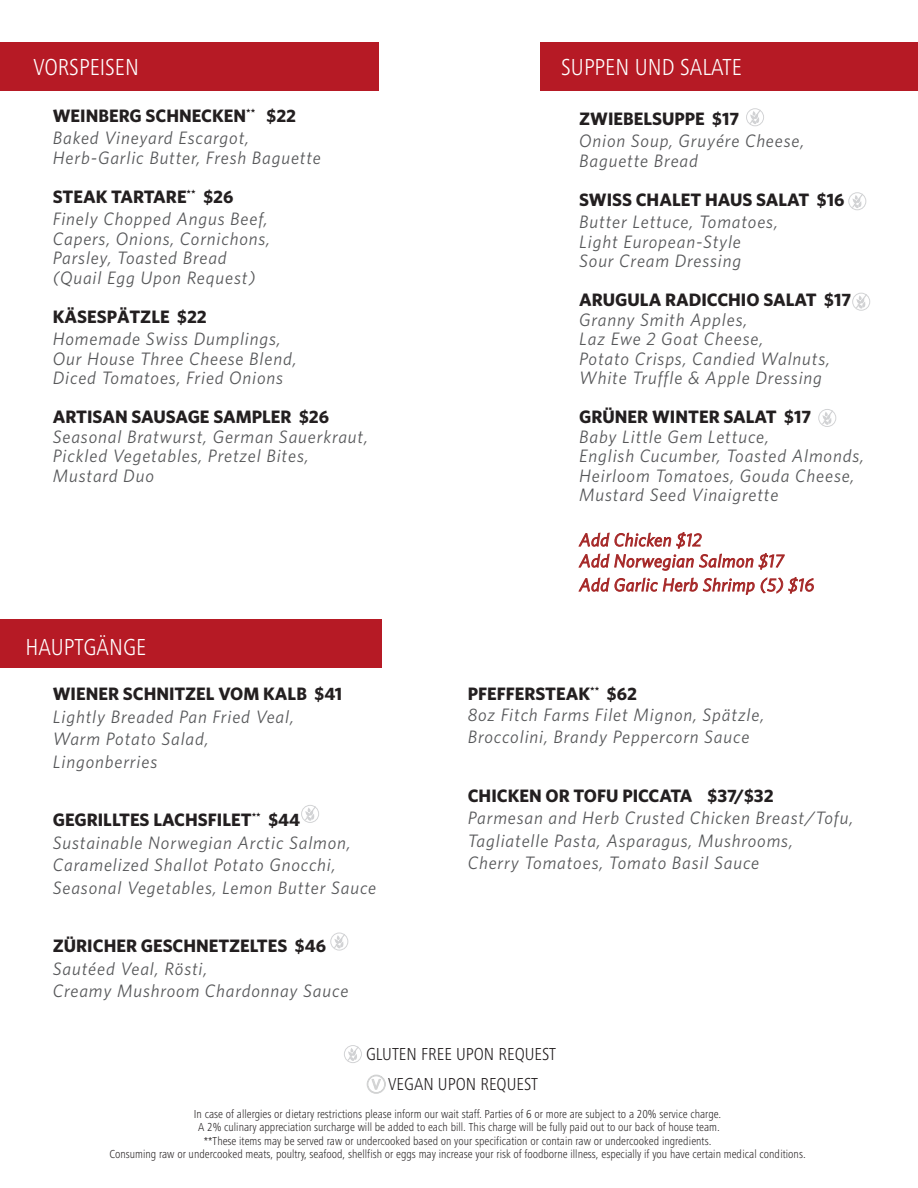
<style>
.page{position:relative;width:918px;height:1188px;background:#fff}
.page>*{position:absolute;margin:0;border:0;box-sizing:border-box;transform-origin:0 0}
.t1{font:300 condensed 24px "Frutiger Next";color:#fff}
.t2{font:italic 18px/19.5px "Whitney";letter-spacing:.05em;color:#57585a}
.t3{font:700 18px "Whitney";color:#231f20}
.t4{font:italic 18px/21.1px "Whitney";letter-spacing:.025em;color:#b61a25}
.t5{font:300 condensed 18px/30px "Frutiger Next";color:#231f20}
.t6{font:300 condensed 12px/13.5px "Frutiger Next";color:#2b2728;text-align:center}
.s1{font-weight:700;font-style:normal;color:#231f20}
.s2{font-family:"Koz Go Pr 6 N";font-weight:400;font-stretch:normal;font-size:19.5px;color:#d1d2d4}
</style>
<div class="page">
<div style="left:0;top:42px;width:378px;height:48px;background:#b61a25"></div>
<svg style="left:579px;top:532px;width:206px;height:39px"></svg>
<svg style="left:579px;top:578px;width:176px;height:17px"></svg>
<svg style="left:761px;top:577px;width:53px;height:17px"></svg>
<div style="left:541px;top:42px;width:377px;height:48px;background:#b61a25"></div>
<svg style="left:344px;top:1045px;width:18px;height:18px"></svg>
<svg style="left:367px;top:1074px;width:19px;height:20px"></svg>
<svg style="left:848px;top:192px;width:18px;height:18px"></svg>
<svg style="left:852px;top:293px;width:18px;height:18px"></svg>
<div style="left:0;top:620px;width:382px;height:48px;background:#b61a25"></div>
<svg style="left:330px;top:933px;width:18px;height:18px"></svg>
<svg style="left:301px;top:805px;width:18px;height:18px"></svg>
<svg style="left:818px;top:409px;width:18px;height:18px"></svg>
<svg style="left:746px;top:108px;width:18px;height:18px"></svg>
<h1 class="t1" style="left:33px;top:53px;width:107px">VORSPEISEN</h1>
<p class="t2" style="left:53px;top:104px;width:245px;line-height:22.5px"><span class="s1">WEINBERG SCHNECKEN</span><sup>**</sup> <span class="s1">$22<br></span>Baked Vineyard Escargot,</p>
<p class="t2" style="left:53px;top:138px;width:270px;line-height:39px">Herb-Garlic Butter, Fresh Baguette<br><span class="s1">STEAK TARTARE</span><sup>**</sup> <span class="s1">$26</span></p>
<p class="t2" style="left:53px;top:209px;width:219px">Finely Chopped Angus Beef,<br>Capers, Onions, Cornichons,<br>Parsley, Toasted Bread (Quail Egg Upon Request)</p>
<p class="t3" style="left:53px;top:306px;width:155px">KÄSESPÄTZLE $22</p>
<p class="t2" style="left:53px;top:329px;width:245px">Homemade Swiss Dumplings,<br>Our House Three Cheese Blend,<br>Diced Tomatoes, Fried Onions</p>
<p class="t3" style="left:53px;top:406px;width:278px">ARTISAN SAUSAGE SAMPLER $26</p>
<p class="t2" style="left:53px;top:426px;width:317px">Seasonal Bratwurst, German Sauerkraut,<br>Pickled Vegetables, Pretzel Bites,<br>Mustard Duo</p>
<h1 class="t1" style="left:26px;top:633px;width:122px">HAUPTGÄNGE</h1>
<p class="t3" style="left:53px;top:683px;width:291px">WIENER SCHNITZEL VOM KALB $41</p>
<p class="t2" style="left:53px;top:705px;width:243px;line-height:22.5px">Lightly Breaded Pan Fried Veal,<br>Warm Potato Salad,<br>Lingonberries</p>
<p class="t2" style="left:53px;top:808px;width:325px;line-height:22.5px"><span class="s1">GEGRILLTES LACHSFILET</span><sup>**</sup> <span class="s1">$44<br></span>Sustainable Norwegian Arctic Salmon, Caramelized Shallot Potato Gnocchi, Seasonal Vegetables, Lemon Butter Sauce</p>
<p class="t3" style="left:53px;top:935px;width:275px">ZÜRICHER GESCHNETZELTES $46</p>
<p class="t2" style="left:53px;top:957px;width:297px;line-height:22.5px">Sautéed Veal, Rösti,<br>Creamy Mushroom Chardonnay Sauce</p>
<h1 class="t1" style="left:561px;top:53px;width:182px">SUPPEN UND SALATE</h1>
<p class="t3" style="left:579px;top:107px;width:162px">ZWIEBELSUPPE $17</p>
<p class="t2" style="left:579px;top:131px;width:227px">Onion Soup, Gruyére Cheese,<br>Baguette Bread</p>
<p class="t3" style="left:579px;top:188px;width:267px">SWISS CHALET HAUS SALAT $16</p>
<p class="t2" style="left:579px;top:212px;width:200px">Butter Lettuce, Tomatoes,<br>Light European-Style<br>Sour Cream Dressing</p>
<p class="t3" style="left:579px;top:289px;width:273px">ARUGULA RADICCHIO SALAT $17</p>
<p class="t2" style="left:579px;top:309px;width:252px">Granny Smith Apples,<br>Laz Ewe 2 Goat Cheese,<br>Potato Crisps, Candied Walnuts,<br>White Truffle &amp; Apple Dressing</p>
<p class="t3" style="left:579px;top:406px;width:233px">GRÜNER WINTER SALAT $17</p>
<p class="t2" style="left:579px;top:426px;width:286px">Baby Little Gem Lettuce,<br>English Cucumber, Toasted Almonds,<br>Heirloom Tomatoes, Gouda Cheese,<br>Mustard Seed Vinaigrette</p>
<p class="t4" style="left:579px;top:529px;width:206px">Add Chicken $12<br>Add Norwegian Salmon $17</p>
<p class="t4" style="left:579px;top:574px;width:237px">Add Garlic Herb Shrimp (5) $16</p>
<p class="t2" style="left:468px;top:682px;width:298px;line-height:21.8px"><span class="s1">PFEFFERSTEAK</span><sup>**</sup> <span class="s1">$62<br></span>8oz Fitch Farms Filet Mignon, Spätzle,<br>Broccolini, Brandy Peppercorn Sauce</p>
<p class="t3" style="left:468px;top:785px;width:307px">CHICKEN OR TOFU PICCATA $37/$32</p>
<p class="t2" style="left:468px;top:806px;width:387px;line-height:22.5px">Parmesan and Herb Crusted Chicken Breast/Tofu,<br>Tagliatelle Pasta, Asparagus, Mushrooms,<br>Cherry Tomatoes, Tomato Basil Sauce</p>
<p class="t5" style="left:366px;top:1039px;width:192px">GLUTEN FREE UPON REQUEST<br><span class="s2">Ⓥ</span>VEGAN UPON REQUEST</p>
<p class="t6" style="left:109px;top:1107px;width:698px">In case of allergies or dietary restrictions please inform our wait staff. Parties of 6 or more are subject to a 20% service charge.<br>A 2% culinary appreciation surcharge will be added to each bill. This charge will be fully paid out to our back of house team.<br>**These items may be served raw or undercooked based on your specification or contain raw or undercooked ingredients.<br>Consuming raw or undercooked meats, poultry, seafood, shellfish or eggs may increase your risk of foodborne illness, especially if you have certain medical conditions.</p>
</div>
